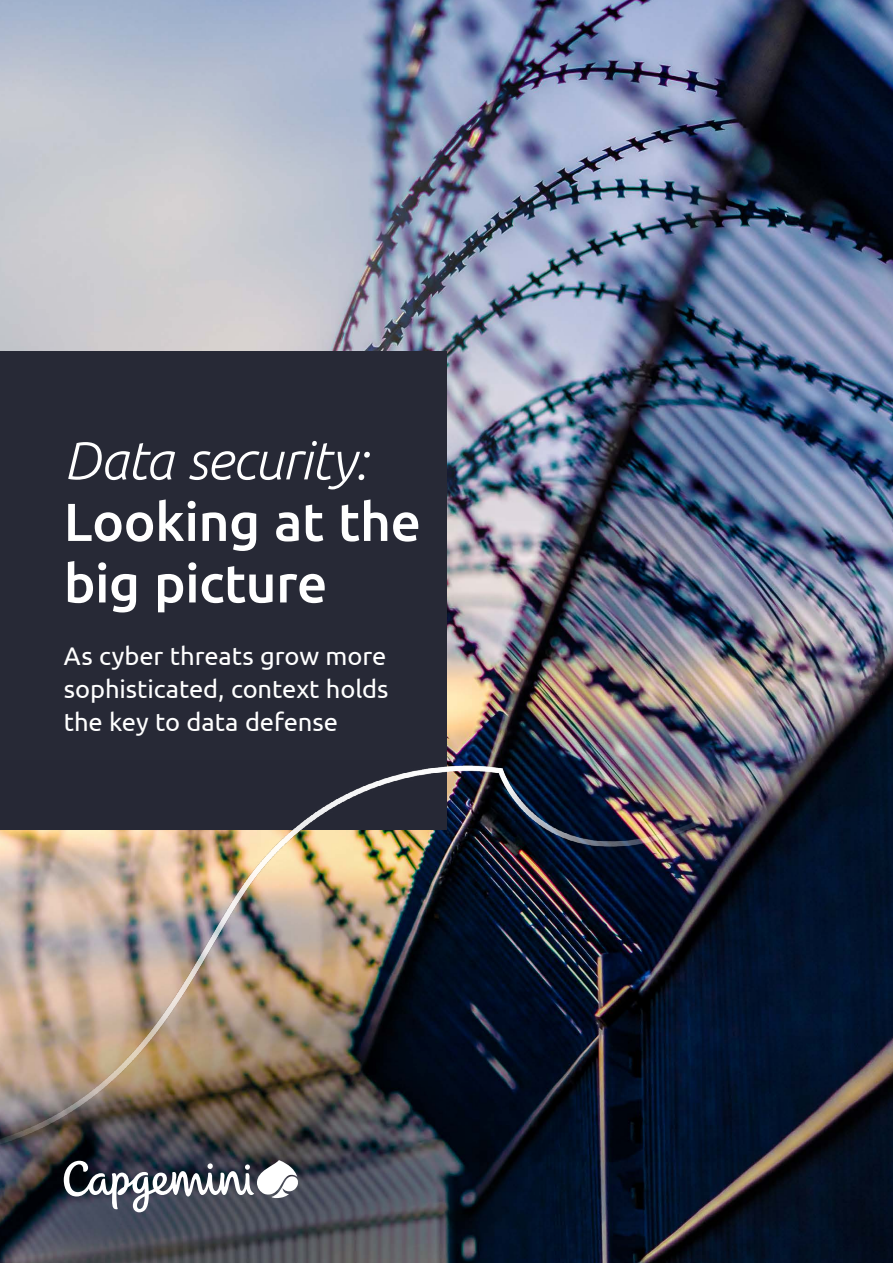
<style>
.page{position:relative;width:893px;height:1263px;background:#fff}
.page>*{position:absolute;margin:0;border:0;box-sizing:border-box;transform-origin:0 0}
.t1{font:500 53.4px/61.5px "Ubuntu";letter-spacing:-.01em;color:#fff}
.t2{font:italic 300 53.4px "Ubuntu";letter-spacing:-.02em;color:#fff}
.t3{font:25.5px/33px "Ubuntu";letter-spacing:-.005em;color:#fff;text-align:justify}
</style>
<div class="page">
<img style="left:0;top:0;width:893px;height:1263px">
<div style="left:0;top:351px;width:446px;height:479px;background:#272936"></div>
<img style="left:0;top:760px;width:798px;height:401px">
<svg style="left:64px;top:1160px;width:234px;height:52px"></svg>
<h1 class="t2" style="left:64px;top:428px;width:305px">Data security:</h1>
<h1 class="t1" style="left:64px;top:489px;width:359px">Looking at the big picture</h1>
<p class="t3" style="left:64px;top:638px;width:326px">As cyber threats grow more sophisticated, context holds the key to data defense</p>
</div>
